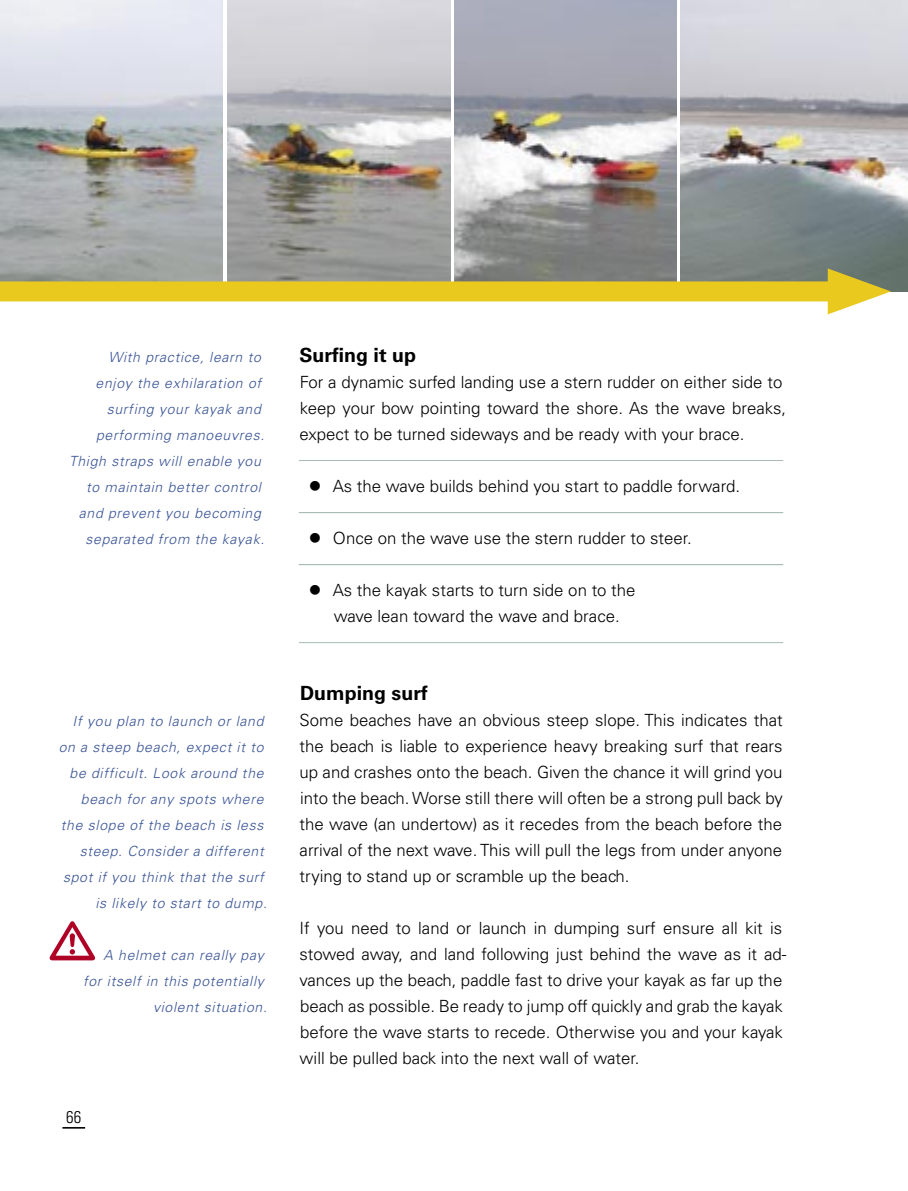
<style>
.page{position:relative;width:908px;height:1191px;background:#fff}
.page>*{position:absolute;margin:0;border:0;box-sizing:border-box;transform-origin:0 0}
.Heading_3{font:700 19.6px "Univers LT Std";color:#000}
.t1{font:300 condensed 17px "Univers LT Std";color:#000}
.Body_Text{font:300 16.8px/26px "Univers LT Std";color:#000}
.Bullet_list{font:300 16.8px/26px "Univers LT Std";color:#000;text-align:center}
.t2{font:italic 300 14px/26px "Univers LT Std";letter-spacing:.05em;color:#385395;text-align:right}
</style>
<div class="page">
<svg style="left:62px;top:1127px;width:23px;height:1px"></svg>
<hr style="left:299px;top:460px;width:483px;height:1px;background:#a9bbb6">
<hr style="left:299px;top:512px;width:483px;height:1px;background:#a9bbb6">
<hr style="left:299px;top:564px;width:483px;height:1px;background:#a9bbb6">
<hr style="left:299px;top:642px;width:483px;height:1px;background:#a9bbb6">
<img style="left:0;top:0;width:223px;height:281px">
<img style="left:227px;top:0;width:223px;height:281px">
<img style="left:454px;top:0;width:222px;height:281px">
<img style="left:680px;top:0;width:227px;height:291px">
<div style="left:0;top:281px;width:853px;height:20px;background:#e9c91e"></div>
<svg style="left:827px;top:268px;width:63px;height:46px"></svg>
<svg style="left:50px;top:921px;width:45px;height:39px"></svg>
<p class="t2" style="left:69px;top:344px;width:197px">With practice, learn to<br>enjoy the exhilaration of surfing your kayak and performing manoeuvres.<br>Thigh straps will enable you to maintain better control and prevent you becoming separated from the kayak.</p>
<p class="t2" style="left:59px;top:708px;width:210px">If you plan to launch or land on a steep beach, expect it to be difficult. Look around the beach for any spots where<br>the slope of the beach is less steep. Consider a different spot if you think that the surf is likely to start to dump.</p>
<p class="t2" style="left:83px;top:942px;width:185px">A helmet can really pay<br>for itself in this potentially violent situation.</p>
<p class="t1" style="left:66px;top:1106px;width:17px">66</p>
<p class="Heading_3" style="left:299px;top:344px;width:118px">Surfing it up</p>
<p class="Body_Text" style="left:299px;top:369px;width:488px">For a dynamic surfed landing use a stern rudder on either side to keep your bow pointing toward the shore. As the wave breaks, expect to be turned sideways and be ready with your brace.</p>
<p class="Bullet_list" style="left:309px;top:473px;width:432px">● As the wave builds behind you start to paddle forward.</p>
<p class="Bullet_list" style="left:309px;top:525px;width:384px">● Once on the wave use the stern rudder to steer.</p>
<p class="Bullet_list" style="left:309px;top:577px;width:328px">● As the kayak starts to turn side on to the wave lean toward the wave and brace.</p>
<p class="Heading_3" style="left:300px;top:682px;width:129px">Dumping surf</p>
<p class="Body_Text" style="left:299px;top:707px;width:484px;text-align:justify">Some beaches have an obvious steep slope. This indicates that the beach is liable to experience heavy breaking surf that rears up and crashes onto the beach. Given the chance it will grind you into the beach. Worse still there will often be a strong pull back by the wave (an undertow) as it recedes from the beach before the arrival of the next wave. This will pull the legs from under anyone trying to stand up or scramble up the beach.</p>
<p class="Body_Text" style="left:299px;top:915px;width:488px">If you need to land or launch in dumping surf ensure all kit is stowed away, and land following just behind the wave as it ad&shy;vances up the beach, paddle fast to drive your kayak as far up the beach as possible. Be ready to jump off quickly and grab the kayak before the wave starts to recede. Otherwise you and your kayak will be pulled back into the next wall of water.</p>
</div>
